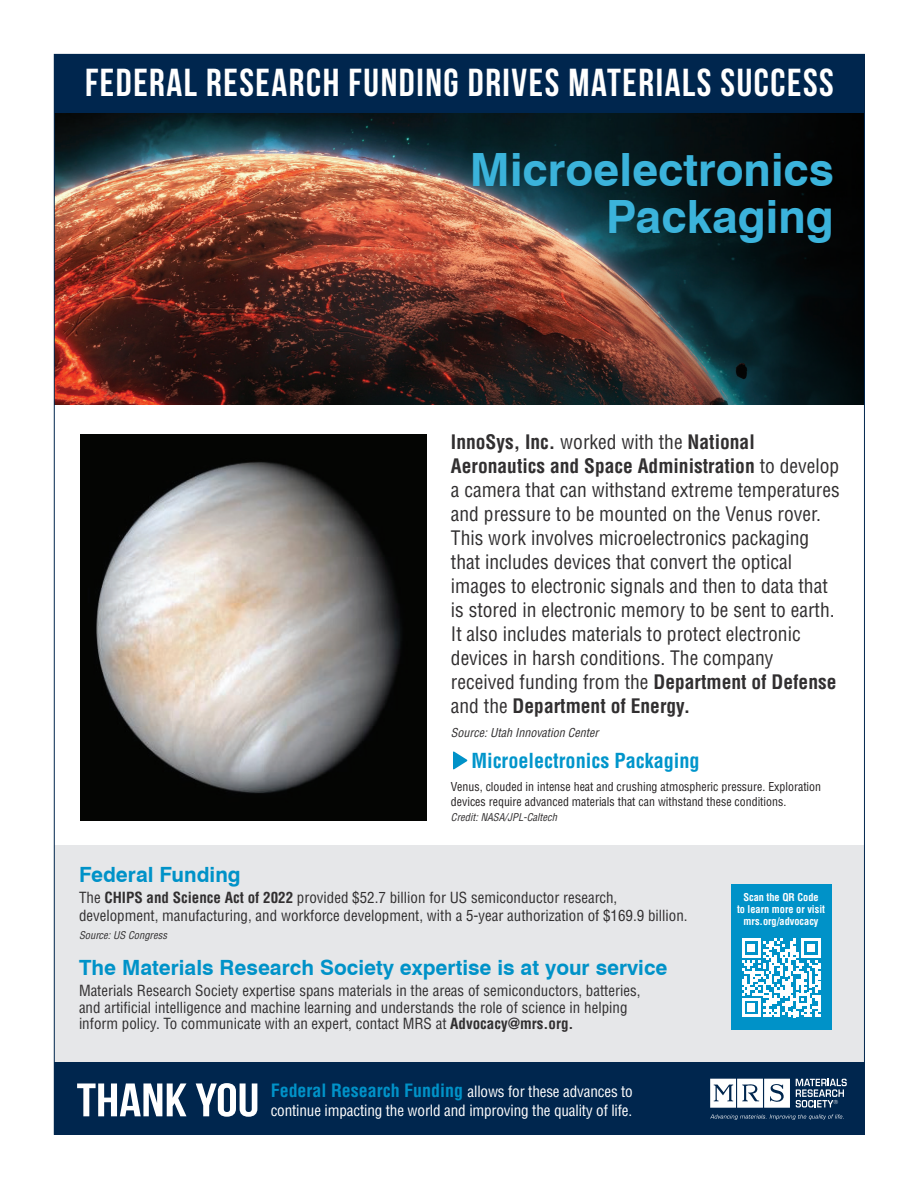
<style>
.page{position:relative;width:918px;height:1188px;background:#fff}
.page>*{position:absolute;margin:0;border:0;box-sizing:border-box;transform-origin:0 0}
.t1{font:700 46.95px "Bebas Neue";color:#fff;scale:1.16 1}
.t2{font:700 45.9px/47.7px "Swiss 721 BT";color:#3bb3db;text-align:right}
.t3{font:700 39px "Bebas Neue";letter-spacing:.04em;color:#fff}
.t4{font:700 21px "Swiss 721 BT";color:#0092c8}
.t5{font:700 condensed 20.25px "Helvetica LT Std";color:#0095cb}
.t6{font:condensed 19.5px/24px "Helvetica LT Std";color:#312f30}
.t7{font:condensed 15.15px/19.4px "Helvetica LT Std";letter-spacing:-.01em;color:#fff}
.t8{font:condensed 15px/16.5px "Helvetica LT Std";color:#312f30}
.t9{font:condensed 12px/15px "Helvetica LT Std";color:#231f20}
.t10{font:italic condensed 12px "Helvetica LT Std";color:#312f30}
.t11{font:700 condensed 10.5px/12px "Helvetica LT Std";color:#fff;text-align:center}
.t12{font:italic condensed 10.5px "Helvetica LT Std";color:#312f30}
.s1{font-weight:700}
.s2{font-weight:700;font-size:18px;color:#0092c8}
</style>
<div class="page">
<div style="left:54px;top:845px;width:810px;height:217px;background:#e6e7e9"></div>
<img style="left:56px;top:112px;width:529px;height:293px">
<svg style="left:585px;top:112px;width:279px;height:293px;background:#1a2021"></svg>
<div style="left:54px;top:54px;width:810px;height:58px;background:#00264e"></div>
<div style="left:54px;top:1062px;width:811px;height:73px;background:#00264e"></div>
<svg style="left:710px;top:1079px;width:80px;height:29px;background:#d4dae1"></svg>
<svg style="left:710px;top:1114px;width:134px;height:6px"></svg>
<img style="left:80px;top:435px;width:347px;height:385px">
<div style="left:731px;top:885px;width:100px;height:145px;background:#0092c8"></div>
<svg style="left:742px;top:938px;width:78px;height:79px"></svg>
<svg style="left:453px;top:751px;width:15px;height:19px"></svg>
<svg style="left:796px;top:1079px;width:51px;height:29px"></svg>
<h3 class="t3" style="left:85px;top:61px;width:750px">FEDERAL RESEARCH FUNDING DRIVES MATERIALS SUCCESS</h3>
<h2 class="t2" style="left:470px;top:145px;width:365px">Microelectronics<br>Packaging</h2>
<p class="t6" style="left:451px;top:429px;width:390px"><span class="s1">InnoSys, Inc.</span> worked with the <span class="s1">National Aeronautics and Space Administration</span> to develop a camera that can withstand extreme temperatures and pressure to be mounted on the Venus rover.<br>This work involves microelectronics packaging that includes devices that convert the optical images to electronic signals and then to data that is stored in electronic memory to be sent to earth.<br>It also includes materials to protect electronic devices in harsh conditions. The company received funding from the <span class="s1">Department of Defense </span>and the <span class="s1">Department of Energy.</span></p>
<p class="t10" style="left:451px;top:725px;width:149px">Source: Utah Innovation Center</p>
<p class="t5" style="left:471px;top:748px;width:230px">Microelectronics Packaging</p>
<p class="t9" style="left:451px;top:779px;width:372px">Venus, clouded in intense heat and crushing atmospheric pressure. Exploration devices require advanced materials that can withstand these conditions.</p>
<p class="t12" style="left:451px;top:811px;width:108px">Credit: NASA/JPL-Caltech</p>
<p class="t4" style="left:79px;top:862px;width:163px">Federal Funding</p>
<p class="t8" style="left:79px;top:889px;width:610px;line-height:18px">The <span class="s1">CHIPS and Science Act of 2022</span> provided $52.7 billion for US semiconductor research, development, manufacturing, and workforce development, with a 5-year authorization of $169.9 billion.</p>
<p class="t12" style="left:79px;top:929px;width:90px">Source: US Congress</p>
<p class="t4" style="left:79px;top:955px;width:590px">The Materials Research Society expertise is at your service</p>
<p class="t8" style="left:79px;top:983px;width:563px">Materials Research Society expertise spans materials in the areas of semiconductors, batteries, and artificial intelligence and machine learning and understands the role of science in helping inform policy. To communicate with an expert, contact MRS at <span class="s1">Advocacy@mrs.org.</span></p>
<h1 class="t1" style="left:77px;top:1074px;width:159px">THANK YOU</h1>
<p class="t7" style="left:271px;top:1082px;width:364px"><span class="s2">Federal Research Funding</span> allows for these advances to continue impacting the world and improving the quality of life.</p>
<p class="t11" style="left:737px;top:891px;width:90px">Scan the QR Code<br>to learn more or visit mrs.org/advocacy</p>
</div>
